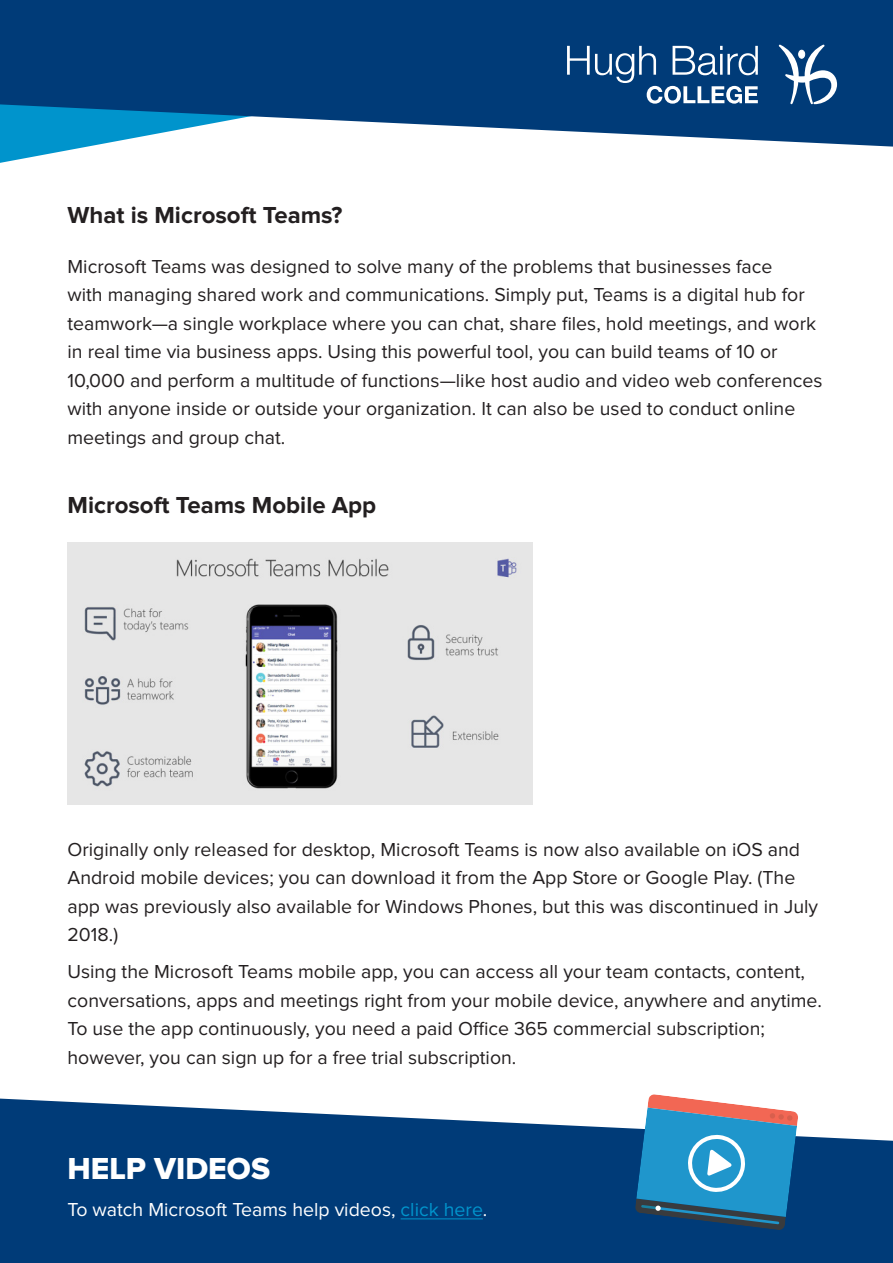
<style>
.page{position:relative;width:893px;height:1263px;background:#fff}
.page>*{position:absolute;margin:0;border:0;box-sizing:border-box;transform-origin:0 0}
.header_1_white{font:31.5px "Proxima Nova Extrabld";color:#fff}
.header_2{font:700 24px "Proxima Nova";color:#231f20}
.body{font:19.5px/28.5px "Proxima Nova";color:#231f20}
.body-2{font:19.5px "Proxima Nova";color:#fff}
.s1{color:#0094cc}
</style>
<div class="page">
<svg style="left:0;top:147px;width:85px;height:16px"></svg>
<svg style="left:0;top:0;width:893px;height:147px;background:#1b558b"></svg>
<svg style="left:567px;top:46px;width:191px;height:58px;background:#356494"></svg>
<svg style="left:779px;top:45px;width:58px;height:59px"></svg>
<svg style="left:0;top:1098px;width:893px;height:165px;background:#1b5086"></svg>
<hr style="left:401px;top:1218px;width:82px;height:1px;background:#0094cc">
<svg style="left:635px;top:1094px;width:163px;height:136px;background:#4d8eb3"></svg>
<img style="left:68px;top:542px;width:465px;height:262px">
<p class="header_2" style="left:68px;top:204px;width:276px">What is Microsoft Teams?</p>
<p class="body" style="left:68px;top:253px;width:756px">Microsoft Teams was designed to solve many of the problems that businesses face<br>with managing shared work and communications. Simply put, Teams is a digital hub for teamwork—a single workplace where you can chat, share files, hold meetings, and work in real time via business apps. Using this powerful tool, you can build teams of 10 or 10,000 and perform a multitude of functions—like host audio and video web conferences with anyone inside or outside your organization. It can also be used to conduct online meetings and group chat.</p>
<p class="header_2" style="left:68px;top:494px;width:310px">Microsoft Teams Mobile App</p>
<p class="body" style="left:68px;top:835px;width:752px">Originally only released for desktop, Microsoft Teams is now also available on iOS and Android mobile devices; you can download it from the App Store or Google Play. (The app was previously also available for Windows Phones, but this was discontinued in July 2018.)</p>
<p class="body" style="left:68px;top:958px;width:756px">Using the Microsoft Teams mobile app, you can access all your team contacts, content, conversations, apps and meetings right from your mobile device, anywhere and anytime.<br>To use the app continuously, you need a paid Office 365 commercial subscription; however, you can sign up for a free trial subscription.</p>
<p class="header_1_white" style="left:68px;top:1154px;width:204px">HELP VIDEOS</p>
<p class="body-2" style="left:68px;top:1201px;width:421px">To watch Microsoft Teams help videos, <span class="s1">click here</span>.</p>
</div>
